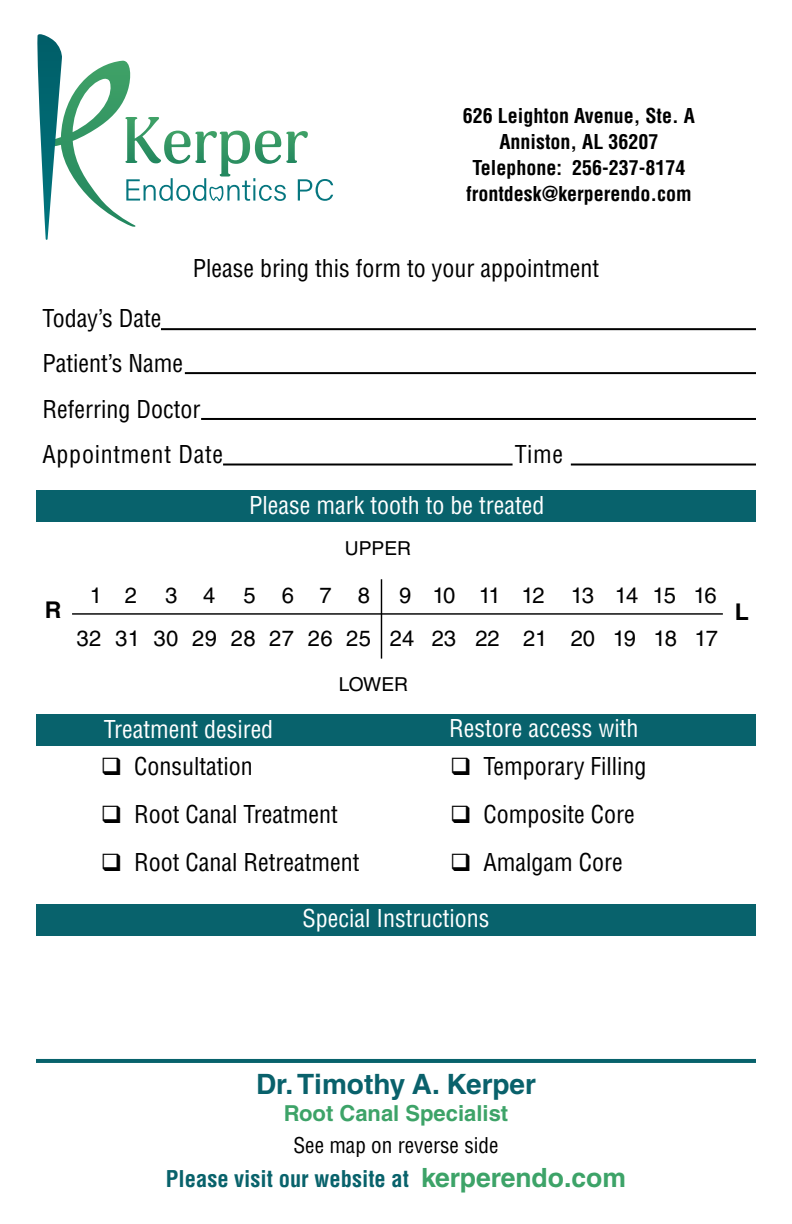
<style>
.page{position:relative;width:792px;height:1224px;background:#fff}
.page>*{position:absolute;margin:0;border:0;box-sizing:border-box;transform-origin:0 0}
.t1{font:700 28px "Helvetica LT Std";color:#09616b}
.t2{font:condensed 24px/45.2px "Helvetica LT Std";color:#000}
.t3{font:condensed 24px "Helvetica LT Std";color:#fff}
.t4{font:700 23px "Helvetica LT Std";color:#000}
.t5{font:700 condensed 22.6px "Helvetica LT Std";color:#08626b}
.t6{font:22px/42.4px "Helvetica LT Std";letter-spacing:-.01em;color:#000;text-align:right}
.t7{font:700 22px "Helvetica LT Std";color:#3da368}
.t8{font:condensed 21.2px "Helvetica LT Std";color:#000}
.t9{font:700 condensed 20px/26px "Helvetica LT Std";color:#000;text-align:center}
.t10{font:19.2px "Helvetica LT Std";color:#000}
.s1{font-stretch:normal;font-size:26.6px;color:#3da368}
</style>
<div class="page">
<div style="left:36px;top:490px;width:720px;height:32px;background:#08626c"></div>
<div style="left:36px;top:714px;width:720px;height:32px;background:#08626c"></div>
<div style="left:36px;top:904px;width:720px;height:32px;background:#08626c"></div>
<svg style="left:37px;top:34px;width:296px;height:206px"></svg>
<hr style="left:381px;top:579px;width:1px;height:80px;background:#000">
<hr style="left:72px;top:613px;width:651px;height:2px;background:#000">
<hr style="left:161px;top:328px;width:595px;height:2px;background:#000">
<hr style="left:185px;top:372px;width:571px;height:2px;background:#000">
<hr style="left:201px;top:418px;width:555px;height:2px;background:#000">
<hr style="left:223px;top:464px;width:290px;height:2px;background:#000">
<hr style="left:571px;top:464px;width:185px;height:2px;background:#000">
<hr style="left:36px;top:1059px;width:720px;height:4px;background:#08626c">
<p class="t9" style="left:463px;top:102px;width:233px">626 Leighton Avenue, Ste. A<br>Anniston, AL 36207<br>Telephone: 256-237-8174 frontdesk@kerperendo.com</p>
<p class="t2" style="left:193px;top:246px;width:408px">Please bring this form to your appointment</p>
<p class="t2" style="left:43px;top:296px;width:182px">Today’s Date<br>Patient’s Name<br>Referring Doctor<br>Appointment Date</p>
<p class="t2" style="left:515px;top:431px;width:50px">Time</p>
<p class="t3" style="left:249px;top:490px;width:297px">Please mark tooth to be treated</p>
<p class="t10" style="left:345px;top:537px;width:68px">UPPER</p>
<p class="t6" style="left:77px;top:574px;width:643px">9 10 11 12 13 14 15 16<br>32 31 30 29 28 27 26 25 24 23 22 21 20 19 18 17</p>
<p class="t6" style="left:90px;top:574px;width:49px">1 2</p>
<p class="t6" style="left:165px;top:574px;width:52px">3 4</p>
<p class="t6" style="left:244px;top:574px;width:128px">5 6 7 8</p>
<p class="t4" style="left:45px;top:596px;width:18px">R</p>
<p class="t4" style="left:735px;top:598px;width:16px">L</p>
<p class="t3" style="left:104px;top:714px;width:171px">Treatment desired</p>
<p class="t10" style="left:339px;top:673px;width:71px">LOWER</p>
<p class="t2" style="left:101px;top:744px;width:154px">❑ Consultation</p>
<p class="t2" style="left:101px;top:792px;width:238px">❑ Root Canal Treatment</p>
<p class="t2" style="left:101px;top:840px;width:260px">❑ Root Canal Retreatment</p>
<p class="t3" style="left:449px;top:714px;width:191px">Restore access with</p>
<p class="t2" style="left:450px;top:744px;width:198px">❑ Temporary Filling</p>
<p class="t2" style="left:450px;top:792px;width:186px">❑ Composite Core</p>
<p class="t2" style="left:450px;top:840px;width:174px">❑ Amalgam Core</p>
<p class="t3" style="left:302px;top:903px;width:189px">Special Instructions</p>
<p class="t1" style="left:256px;top:1067px;width:281px">Dr. Timothy A. Kerper</p>
<p class="t7" style="left:284px;top:1100px;width:226px">Root Canal Specialist</p>
<p class="t8" style="left:293px;top:1132px;width:207px">See map on reverse side</p>
<p class="t5" style="left:166px;top:1165px;width:462px">Please visit our website at <span class="s1">kerperendo.com</span></p>
</div>
